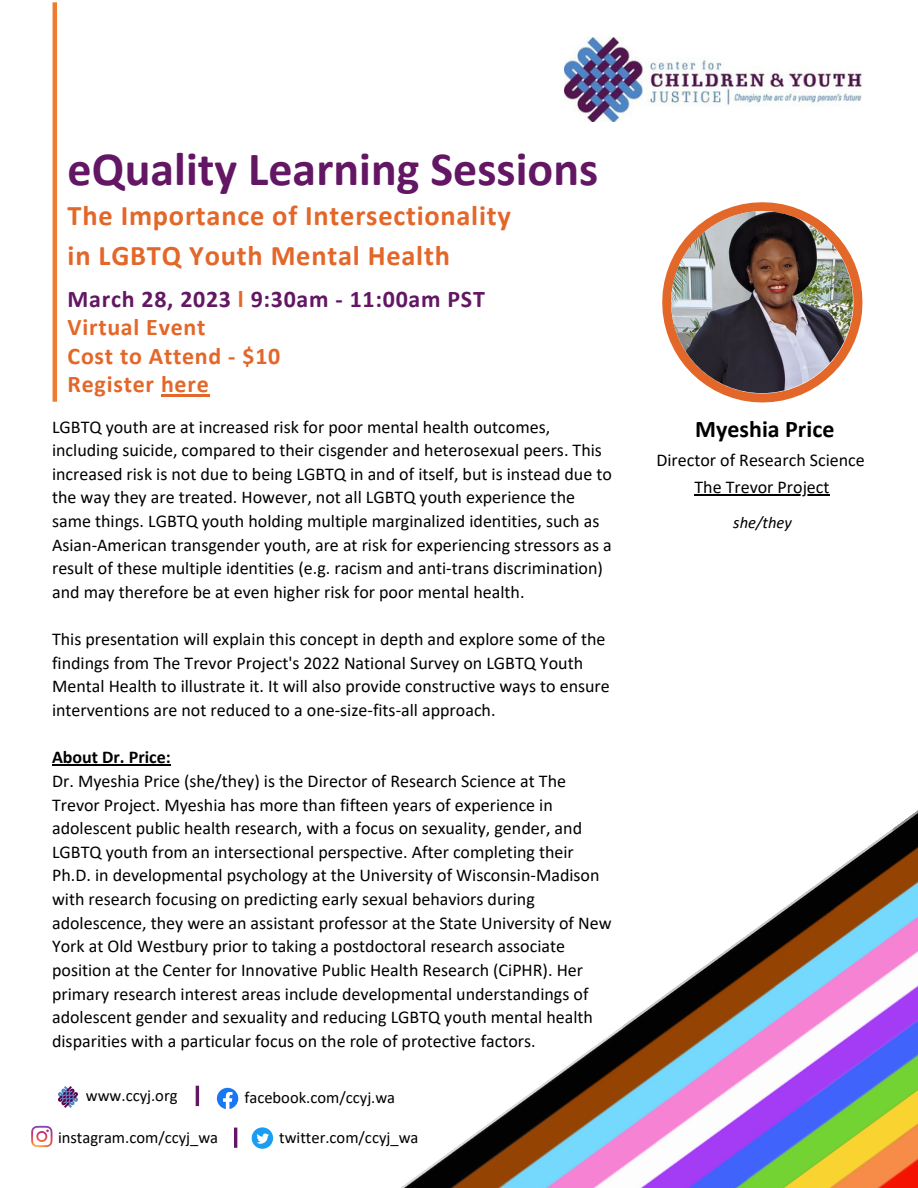
<style>
.page{position:relative;width:918px;height:1188px;background:#fff}
.page>*{position:absolute;margin:0;border:0;box-sizing:border-box;transform-origin:0 0}
.t1{font:700 48px "Calibri";color:#621663}
.t2{font:700 28.5px/39.3px "Calibri";letter-spacing:.025em;color:#e36729}
.t3{font:700 24px/28.5px "Calibri";letter-spacing:.03em;color:#e36729}
.t4{font:700 24px "Calibri";color:#000}
.t5{font:18px/23.7px "Calibri";color:#000}
.t6{font:700 18px "Calibri";color:#000}
.t7{font:16.5px "Calibri";color:#000}
.t8{font:italic 16.5px "Calibri";color:#000}
.s1{color:#621663}
</style>
<div class="page">
<hr style="left:52px;top:764px;width:119px;height:2px;background:#000">
<img style="left:401px;top:810px;width:517px;height:378px">
<hr style="left:196px;top:1086px;width:3px;height:20px;background:#621663">
<hr style="left:234px;top:1128px;width:3px;height:20px;background:#621663">
<svg style="left:662px;top:202px;width:200px;height:200px"></svg>
<img style="left:671px;top:211px;width:182px;height:182px;border-radius:91px">
<img style="left:564px;top:37px;width:298px;height:85px">
<hr style="left:53px;top:2px;width:4px;height:400px;background:#ed7d31">
<svg style="left:31px;top:1126px;width:22px;height:21px"></svg>
<svg style="left:217px;top:1088px;width:21px;height:21px"></svg>
<svg style="left:252px;top:1127px;width:21px;height:22px"></svg>
<img style="left:58px;top:1086px;width:19px;height:22px">
<hr style="left:695px;top:494px;width:135px;height:1px;background:#000">
<hr style="left:161px;top:395px;width:49px;height:2px;background:#e36729">
<h1 class="t1" style="left:68px;top:149px;width:532px">eQuality Learning Sessions</h1>
<h2 class="t2" style="left:68px;top:198px;width:445px">The Importance of Intersectionality in LGBTQ Youth Mental Health</h2>
<h3 class="t3" style="left:68px;top:287px;width:419px"><span class="s1">March 28, 2023</span> l <span class="s1">9:30am - 11:00am PST<br></span>Virtual Event<br>Cost to Attend - $10<br>Register here</h3>
<p class="t5" style="left:52px;top:416px;width:561px">LGBTQ youth are at increased risk for poor mental health outcomes, including suicide, compared to their cisgender and heterosexual peers. This increased risk is not due to being LGBTQ in and of itself, but is instead due to the way they are treated. However, not all LGBTQ youth experience the same things. LGBTQ youth holding multiple marginalized identities, such as Asian-American transgender youth, are at risk for experiencing stressors as a result of these multiple identities (e.g. racism and anti-trans discrimination) and may therefore be at even higher risk for poor mental health.</p>
<p class="t5" style="left:52px;top:629px;width:559px">This presentation will explain this concept in depth and explore some of the findings from The Trevor Project's 2022 National Survey on LGBTQ Youth Mental Health to illustrate it. It will also provide constructive ways to ensure interventions are not reduced to a one-size-fits-all approach.</p>
<p class="t6" style="left:52px;top:750px;width:120px">About Dr. Price:</p>
<p class="t5" style="left:52px;top:771px;width:561px">Dr. Myeshia Price (she/they) is the Director of Research Science at The Trevor Project. Myeshia has more than fifteen years of experience in adolescent public health research, with a focus on sexuality, gender, and LGBTQ youth from an intersectional perspective. After completing their Ph.D. in developmental psychology at the University of Wisconsin-Madison with research focusing on predicting early sexual behaviors during adolescence, they were an assistant professor at the State University of New York at Old Westbury prior to taking a postdoctoral research associate position at the Center for Innovative Public Health Research (CiPHR). Her primary research interest areas include developmental understandings of adolescent gender and sexuality and reducing LGBTQ youth mental health disparities with a particular focus on the role of protective factors.</p>
<p class="t7" style="left:86px;top:1088px;width:93px">www.ccyj.org</p>
<p class="t7" style="left:244px;top:1090px;width:152px">facebook.com/ccyj.wa</p>
<p class="t7" style="left:58px;top:1130px;width:162px">instagram.com/ccyj_wa</p>
<p class="t7" style="left:279px;top:1130px;width:141px">twitter.com/ccyj_wa</p>
<h3 class="t4" style="left:695px;top:419px;width:141px">Myeshia Price</h3>
<p class="t5" style="left:656px;top:448px;width:210px;line-height:27px;text-align:center">Director of Research Science<br>The Trevor Project</p>
<p class="t8" style="left:733px;top:515px;width:60px">she/they</p>
</div>
